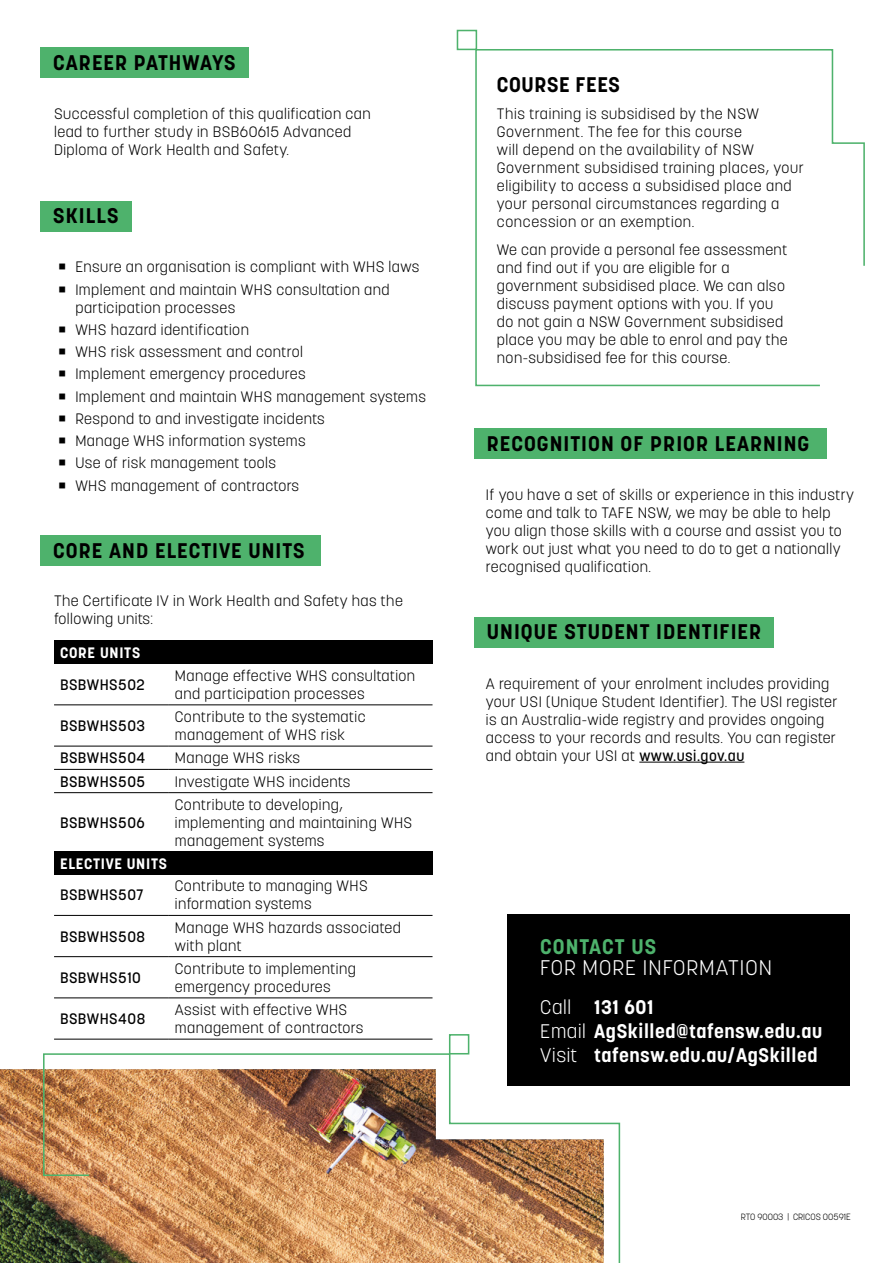
<style>
.page{position:relative;width:893px;height:1263px;background:#fff}
.page>*{position:absolute;margin:0;border:0;box-sizing:border-box;transform-origin:0 0}
.intro_text{font:700 21px "Korolev";letter-spacing:.05em;color:#000}
.t1{font:300 21px/21px "Korolev";letter-spacing:.05em;color:#fff}
.intro_text-2{font:700 21px "Korolev";letter-spacing:.03em;color:#000}
.intro_text-3{font:700 19.5px/24px "Korolev";letter-spacing:.03em;color:#fff}
.Body{font:300 15px/18px "Korolev";letter-spacing:.03em;color:#000}
.bullet_points_-_squa{font:300 15px/18px "Korolev";letter-spacing:.03em;color:#000}
.Body-2{font:500 15px "Korolev";letter-spacing:.03em;color:#000}
.Table_heading{font:700 15px "Korolev";letter-spacing:.05em;color:#fff}
.t2{font:300 9px "Korolev";color:#000}
.s1{font-weight:500}
.s2{font-weight:700;color:#4eb26c}
.s3{font-weight:300}
</style>
<div class="page">
<div style="left:41px;top:48px;width:208px;height:30px;background:#4eb26c"></div>
<div style="left:41px;top:201px;width:91px;height:30px;background:#4eb26c"></div>
<div style="left:41px;top:535px;width:280px;height:30px;background:#4eb26c"></div>
<div style="left:54px;top:641px;width:378px;height:23px;background:#000"></div>
<hr style="left:54px;top:704px;width:115px;height:1px;background:#000">
<hr style="left:169px;top:704px;width:263px;height:1px;background:#000">
<hr style="left:54px;top:746px;width:115px;height:1px;background:#000">
<hr style="left:169px;top:746px;width:263px;height:1px;background:#000">
<hr style="left:54px;top:769px;width:115px;height:1px;background:#000">
<hr style="left:169px;top:769px;width:263px;height:1px;background:#000">
<hr style="left:54px;top:792px;width:115px;height:1px;background:#000">
<hr style="left:169px;top:792px;width:263px;height:1px;background:#000">
<div style="left:54px;top:851px;width:378px;height:23px;background:#000"></div>
<hr style="left:54px;top:915px;width:115px;height:1px;background:#000">
<hr style="left:169px;top:915px;width:263px;height:1px;background:#000">
<hr style="left:54px;top:956px;width:115px;height:1px;background:#000">
<hr style="left:169px;top:956px;width:263px;height:1px;background:#000">
<hr style="left:54px;top:997px;width:115px;height:1px;background:#000">
<hr style="left:169px;top:997px;width:263px;height:1px;background:#000">
<hr style="left:54px;top:1039px;width:115px;height:1px;background:#000">
<hr style="left:169px;top:1039px;width:263px;height:1px;background:#000">
<div style="left:474px;top:429px;width:352px;height:30px;background:#4eb26c"></div>
<hr style="left:639px;top:762px;width:105px;height:1px;background:#000">
<div style="left:474px;top:617px;width:300px;height:30px;background:#4eb26c"></div>
<img style="left:0;top:1069px;width:42px;height:194px">
<div style="left:507px;top:914px;width:343px;height:171px;background:#000"></div>
<svg style="left:474px;top:48px;width:391px;height:339px"></svg>
<div style="left:457px;top:30px;width:20px;height:20px;border:2px solid #4eb26c"></div>
<img style="left:42px;top:1052px;width:579px;height:211px">
<div style="left:449px;top:1034px;width:20px;height:20px;border:2px solid #4eb26c"></div>
<p class="intro_text" style="left:53px;top:49px;width:184px">CAREER PATHWAYS</p>
<p class="Body" style="left:54px;top:105px;width:318px">Successful completion of this qualification can lead to further study in BSB60615 Advanced<br>Diploma of Work Health and Safety.</p>
<p class="intro_text" style="left:53px;top:203px;width:67px">SKILLS</p>
<p class="Body" style="left:75px;top:258px;width:346px">Ensure an organisation is compliant with WHS laws</p>
<p class="Body" style="left:75px;top:280px;width:316px">Implement and maintain WHS consultation and participation processes</p>
<p class="Body" style="left:75px;top:320px;width:175px">WHS hazard identification</p>
<p class="Body" style="left:75px;top:343px;width:229px">WHS risk assessment and control</p>
<p class="Body" style="left:75px;top:365px;width:232px">Implement emergency procedures</p>
<p class="Body" style="left:75px;top:387px;width:352px">Implement and maintain WHS management systems</p>
<p class="Body" style="left:75px;top:409px;width:251px">Respond to and investigate incidents</p>
<p class="Body" style="left:75px;top:432px;width:232px">Manage WHS information systems</p>
<p class="Body" style="left:75px;top:454px;width:202px">Use of risk management tools</p>
<p class="Body" style="left:75px;top:476px;width:225px">WHS management of contractors</p>
<p class="intro_text" style="left:53px;top:537px;width:253px">CORE AND ELECTIVE UNITS</p>
<p class="Body" style="left:54px;top:592px;width:350px">The Certificate IV in Work Health and Safety has the following units:</p>
<p class="Table_heading" style="left:60px;top:643px;width:82px">CORE UNITS</p>
<p class="Body-2" style="left:60px;top:675px;width:86px">BSBWHS502</p>
<p class="Body" style="left:175px;top:667px;width:242px">Manage effective WHS consultation and participation processes</p>
<p class="Body-2" style="left:60px;top:716px;width:87px">BSBWHS503</p>
<p class="Body" style="left:175px;top:708px;width:192px">Contribute to the systematic management of WHS risk</p>
<p class="Body-2" style="left:60px;top:749px;width:87px">BSBWHS504</p>
<p class="Body" style="left:175px;top:749px;width:127px">Manage WHS risks</p>
<p class="Body-2" style="left:60px;top:772px;width:87px">BSBWHS505</p>
<p class="Body" style="left:175px;top:772px;width:177px">Investigate WHS incidents</p>
<p class="Body-2" style="left:60px;top:813px;width:86px">BSBWHS506</p>
<p class="Body" style="left:175px;top:796px;width:239px">Contribute to developing, implementing and maintaining WHS management systems</p>
<p class="Table_heading" style="left:60px;top:854px;width:108px">ELECTIVE UNITS</p>
<p class="Body-2" style="left:60px;top:886px;width:85px">BSBWHS507</p>
<p class="Body" style="left:175px;top:877px;width:194px">Contribute to managing WHS information systems</p>
<p class="Body-2" style="left:60px;top:927px;width:87px">BSBWHS508</p>
<p class="Body" style="left:175px;top:918px;width:227px">Manage WHS hazards associated with plant</p>
<p class="Body-2" style="left:60px;top:968px;width:82px">BSBWHS510</p>
<p class="Body" style="left:175px;top:959px;width:183px">Contribute to implementing emergency procedures</p>
<p class="Body-2" style="left:60px;top:1009px;width:87px">BSBWHS408</p>
<p class="Body" style="left:175px;top:1001px;width:190px">Assist with effective WHS management of contractors</p>
<p class="intro_text-2" style="left:497px;top:72px;width:124px">COURSE FEES</p>
<p class="Body" style="left:497px;top:105px;width:308px">This training is subsidised by the NSW Government. The fee for this course<br>will depend on the availability of NSW Government subsidised training places, your eligibility to access a subsidised place and your personal circumstances regarding a concession or an exemption.</p>
<p class="Body" style="left:497px;top:241px;width:292px">We can provide a personal fee assessment and find out if you are eligible for a government subsidised place. We can also discuss payment options with you. If you do not gain a NSW Government subsidised place you may be able to enrol and pay the non-subsidised fee for this course.</p>
<p class="intro_text" style="left:487px;top:430px;width:324px">RECOGNITION OF PRIOR LEARNING</p>
<p class="Body" style="left:486px;top:485px;width:370px">If you have a set of skills or experience in this industry come and talk to TAFE NSW, we may be able to help you align those skills with a course and assist you to work out just what you need to do to get a nationally recognised qualification.</p>
<h1 class="intro_text" style="left:487px;top:619px;width:276px">UNIQUE STUDENT IDENTIFIER</h1>
<p class="bullet_points_-_squa" style="left:486px;top:674px;width:353px">A requirement of your enrolment includes providing your USI (Unique Student Identifier). The USI register is an Australia-wide registry and provides ongoing access to your records and results. You can register and obtain your USI at <span class="s1">www.usi.gov.au</span></p>
<p class="t1" style="left:540px;top:936px;width:233px"><span class="s2">CONTACT US<br></span>FOR MORE INFORMATION</p>
<p class="intro_text-3" style="left:540px;top:995px;width:283px"><span class="s3">Call</span> 131 601<br><span class="s3">Email</span> AgSkilled@tafensw.edu.au<br><span class="s3">Visit</span> tafensw.edu.au/AgSkilled</p>
<p class="t2" style="left:741px;top:1211px;width:111px">RTO 90003 | CRICOS 00591E</p>
</div>
